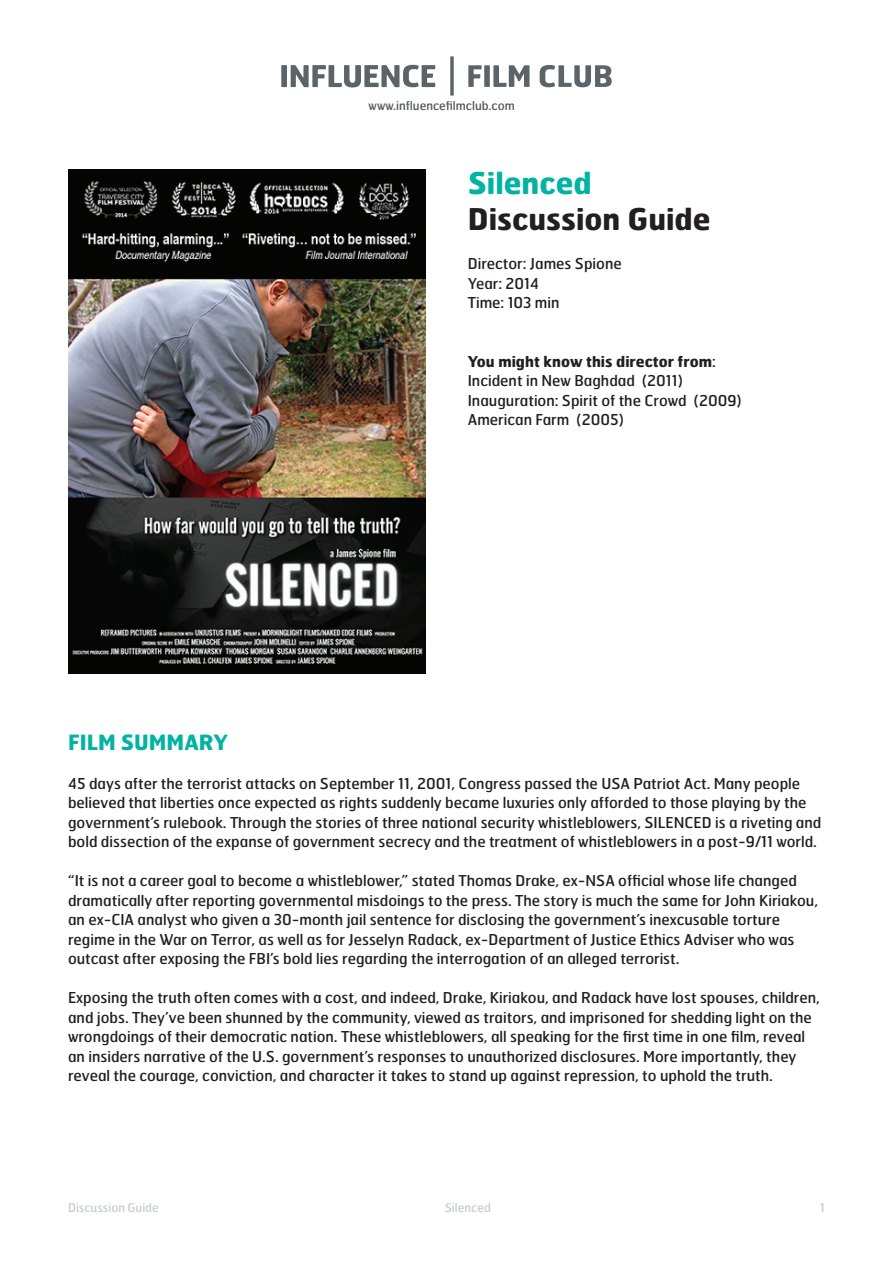
<style>
.page{position:relative;width:893px;height:1263px;background:#fff}
.page>*{position:absolute;margin:0;border:0;box-sizing:border-box;transform-origin:0 0}
.t1{font:700 30px "Hermes";color:#231f20}
.t2{font:700 30px "Hermes";color:#00b3a2}
.t3{font:700 21px "Hermes";color:#00b3a2}
.t4{font:15px/19.5px "Hermes";color:#231f20}
.t5{font:12px "Hermes";color:#4f5759}
.t6{font:12px "Hermes";color:#cacccc}
.s1{font-weight:700}
</style>
<div class="page">
<img style="left:68px;top:169px;width:357px;height:504px">
<div style="left:281px;top:65px;width:6px;height:22px;background:#5b6468"></div>
<svg style="left:291px;top:65px;width:144px;height:22px"></svg>
<svg style="left:468px;top:65px;width:62px;height:22px"></svg>
<svg style="left:450px;top:56px;width:4px;height:40px"></svg>
<svg style="left:540px;top:65px;width:72px;height:22px"></svg>
<p class="t5" style="left:368px;top:98px;width:148px">www.influencefilmclub.com</p>
<h1 class="t2" style="left:468px;top:164px;width:125px">Silenced</h1>
<h1 class="t1" style="left:468px;top:200px;width:244px">Discussion Guide</h1>
<p class="t4" style="left:468px;top:254px;width:156px">Director: James Spione<br>Year: 2014<br>Time: 103 min</p>
<p class="t4" style="left:468px;top:351px;width:276px"><span class="s1">You might know this director from</span>:<br>Incident in New Baghdad (2011)<br>Inauguration: Spirit of the Crowd (2009)<br>American Farm (2005)</p>
<h2 class="t3" style="left:68px;top:728px;width:162px">FILM SUMMARY</h2>
<p class="t4" style="left:68px;top:773px;width:755px">45 days after the terrorist attacks on September 11, 2001, Congress passed the USA Patriot Act. Many people believed that liberties once expected as rights suddenly became luxuries only afforded to those playing by the government’s rulebook. Through the stories of three national security whistleblowers, SILENCED is a riveting and bold dissection of the expanse of government secrecy and the treatment of whistleblowers in a post-9/11 world.</p>
<p class="t4" style="left:68px;top:870px;width:751px">“It is not a career goal to become a whistleblower,” stated Thomas Drake, ex-NSA official whose life changed dramatically after reporting governmental misdoings to the press. The story is much the same for John Kiriakou, an ex-CIA analyst who given a 30-month jail sentence for disclosing the government’s inexcusable torture regime in the War on Terror, as well as for Jesselyn Radack, ex-Department of Justice Ethics Adviser who was outcast after exposing the FBI’s bold lies regarding the interrogation of an alleged terrorist.</p>
<p class="t4" style="left:68px;top:987px;width:753px">Exposing the truth often comes with a cost, and indeed, Drake, Kiriakou, and Radack have lost spouses, children, and jobs. They’ve been shunned by the community, viewed as traitors, and imprisoned for shedding light on the wrongdoings of their democratic nation. These whistleblowers, all speaking for the first time in one film, reveal an insiders narrative of the U.S. government’s responses to unauthorized disclosures. More importantly, they reveal the courage, conviction, and character it takes to stand up against repression, to uphold the truth.</p>
<p class="t6" style="left:68px;top:1200px;width:92px">Discussion Guide</p>
<p class="t6" style="left:445px;top:1200px;width:48px">Silenced</p>
<p class="t6" style="left:820px;top:1200px;width:6px">1</p>
</div>
